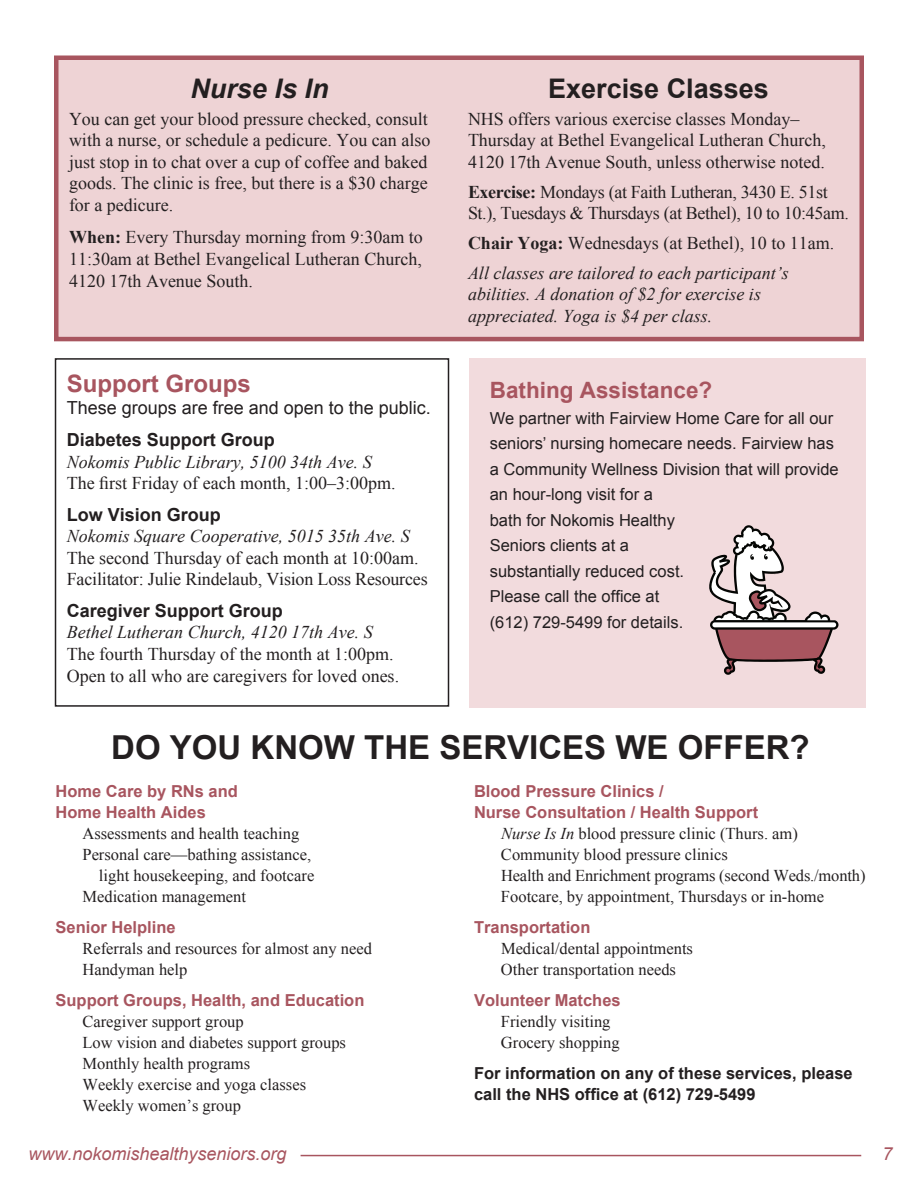
<style>
.page{position:relative;width:918px;height:1188px;background:#fff}
.page>*{position:absolute;margin:0;border:0;box-sizing:border-box;transform-origin:0 0}
.t1{font:700 33px "Arial";color:#231f20}
.t2{font:700 27px "Arial";color:#231f20}
.t3{font:italic 700 27px "Arial";color:#231f20}
.t4{font:700 24px "Arial";color:#a8555f}
.t5{font:700 22.5px "Arial";color:#a8555f}
.t6{font:18px/21.6px "Times New Roman";color:#231f20}
.t7{font:italic 18px/21.6px "Times New Roman";color:#231f20}
.t8{font:18px/21.6px "Times New Roman";letter-spacing:-.02em;color:#231f20}
.t9{font:700 18px "Arial";color:#231f20}
.t10{font:18px "Arial";color:#231f20}
.t11{font:italic 18px "Arial";color:#a8555f}
.t12{font:16.5px/21px "Times New Roman";color:#231f20;text-align:right}
.t13{font:16.5px/25.5px "Arial";color:#231f20}
.t14{font:700 16.5px/21px "Arial";color:#a8555f}
.t15{font:700 16.5px/21px "Arial";color:#231f20}
.s1{font-weight:700}
.s2{font-style:italic}
</style>
<div class="page">
<hr style="left:301px;top:1155px;width:560px;height:1px;background:#a8555f">
<div style="left:470px;top:358px;width:396px;height:349px;background:#f2dbdd"></div>
<div style="left:55px;top:358px;width:394px;height:349px;border:2px solid #231f20"></div>
<div style="left:56px;top:58px;width:806px;height:281px;background:#eed3d5"></div>
<div style="left:54px;top:56px;width:810px;height:285px;border:4px solid #a8555f"></div>
<svg style="left:709px;top:525px;width:130px;height:150px"></svg>
<p class="t3" style="left:190px;top:71px;width:140px">Nurse Is In</p>
<p class="t6" style="left:69px;top:108px;width:363px">You can get your blood pressure checked, consult with a nurse, or schedule a pedicure. You can also just stop in to chat over a cup of coffee and baked goods. The clinic is free, but there is a $30 charge for a pedicure.</p>
<p class="t6" style="left:69px;top:226px;width:355px;text-align:justify"><span class="s1">When:</span> Every Thursday morning from 9:30am to 11:30am at Bethel Evangelical Lutheran Church, 4120 17th Avenue South.</p>
<p class="t4" style="left:67px;top:368px;width:186px">Support Groups</p>
<p class="t10" style="left:67px;top:396px;width:366px">These groups are free and open to the public.</p>
<p class="t9" style="left:67px;top:428px;width:210px">Diabetes Support Group</p>
<p class="t7" style="left:67px;top:450px;width:306px">Nokomis Public Library, 5100 34th Ave. S</p>
<p class="t6" style="left:67px;top:472px;width:330px">The first Friday of each month, 1:00–3:00pm.</p>
<p class="t9" style="left:67px;top:502px;width:156px">Low Vision Group</p>
<p class="t7" style="left:67px;top:525px;width:344px">Nokomis Square Cooperative, 5015 35th Ave. S</p>
<p class="t6" style="left:67px;top:547px;width:362px">The second Thursday of each month at 10:00am.<br>Facilitator: Julie Rindelaub, Vision Loss Resources</p>
<p class="t9" style="left:67px;top:599px;width:218px">Caregiver Support Group</p>
<p class="t7" style="left:67px;top:621px;width:307px">Bethel Lutheran Church, 4120 17th Ave. S</p>
<p class="t6" style="left:67px;top:643px;width:334px">The fourth Thursday of the month at 1:00pm.<br>Open to all who are caregivers for loved ones.</p>
<p class="t2" style="left:548px;top:70px;width:222px">Exercise Classes</p>
<p class="t6" style="left:468px;top:108px;width:359px">NHS offers various exercise classes Monday–<br>Thursday at Bethel Evangelical Lutheran Church,<br>4120 17th Avenue South, unless otherwise noted.</p>
<p class="t8" style="left:468px;top:180px;width:382px"><span class="s1">Exercise:</span> Mondays (at Faith Lutheran, 3430 E. 51st<br>St.), Tuesdays &amp; Thursdays (at Bethel), 10 to 10:45am.</p>
<p class="t6" style="left:468px;top:232px;width:368px"><span class="s1">Chair Yoga:</span> Wednesdays (at Bethel), 10 to 11am.</p>
<p class="t7" style="left:468px;top:261px;width:322px">All classes are tailored to each participant’s abilities. A donation of $2 for exercise is appreciated. Yoga is $4 per class.</p>
<p class="t5" style="left:490px;top:375px;width:224px">Bathing Assistance?</p>
<p class="t13" style="left:490px;top:405px;width:351px">We partner with Fairview Home Care for all our seniors’ nursing homecare needs. Fairview has a Community Wellness Division that will provide an hour-long visit for a<br>bath for Nokomis Healthy<br>Seniors clients at a<br>substantially reduced cost.<br>Please call the office at<br>(612) 729-5499 for details.</p>
<p class="t1" style="left:111px;top:725px;width:700px">DO YOU KNOW THE SERVICES WE OFFER?</p>
<p class="t14" style="left:56px;top:781px;width:184px">Home Care by RNs and<br>Home Health Aides</p>
<p class="t12" style="left:82px;top:823px;width:218px">Assessments and health teaching</p>
<p class="t12" style="left:82px;top:844px;width:233px">Personal care—bathing assistance, light housekeeping, and footcare</p>
<p class="t12" style="left:82px;top:886px;width:165px">Medication management</p>
<p class="t14" style="left:56px;top:917px;width:122px">Senior Helpline</p>
<p class="t12" style="left:82px;top:938px;width:291px">Referrals and resources for almost any need</p>
<p class="t12" style="left:82px;top:959px;width:106px">Handyman help</p>
<p class="t14" style="left:56px;top:990px;width:310px">Support Groups, Health, and Education</p>
<p class="t12" style="left:82px;top:1010px;width:163px">Caregiver support group</p>
<p class="t12" style="left:82px;top:1031px;width:265px;text-align:left">Low vision and diabetes support groups<br>Monthly health programs</p>
<p class="t12" style="left:82px;top:1073px;width:225px">Weekly exercise and yoga classes</p>
<p class="t12" style="left:82px;top:1094px;width:160px">Weekly women’s group</p>
<p class="t14" style="left:474px;top:781px;width:286px">Blood Pressure Clinics /<br>Nurse Consultation / Health Support</p>
<p class="t12" style="left:501px;top:823px;width:298px"><span class="s2">Nurse Is In</span> blood pressure clinic (Thurs. am)</p>
<p class="t12" style="left:501px;top:844px;width:228px">Community blood pressure clinics</p>
<p class="t12" style="left:501px;top:865px;width:366px">Health and Enrichment programs (second Weds./month)</p>
<p class="t12" style="left:501px;top:886px;width:325px">Footcare, by appointment, Thursdays or in-home</p>
<p class="t14" style="left:474px;top:917px;width:118px">Transportation</p>
<p class="t12" style="left:501px;top:938px;width:194px">Medical/dental appointments</p>
<p class="t12" style="left:501px;top:959px;width:177px">Other transportation needs</p>
<p class="t14" style="left:474px;top:990px;width:148px">Volunteer Matches</p>
<p class="t12" style="left:501px;top:1010px;width:111px">Friendly visiting</p>
<p class="t12" style="left:501px;top:1031px;width:120px">Grocery shopping</p>
<p class="t15" style="left:474px;top:1064px;width:380px">For information on any of these services, please call the NHS office at (612) 729-5499</p>
<p class="t11" style="left:28px;top:1143px;width:260px">www.nokomishealthyseniors.org</p>
<p class="t11" style="left:882px;top:1143px;width:12px">7</p>
</div>
